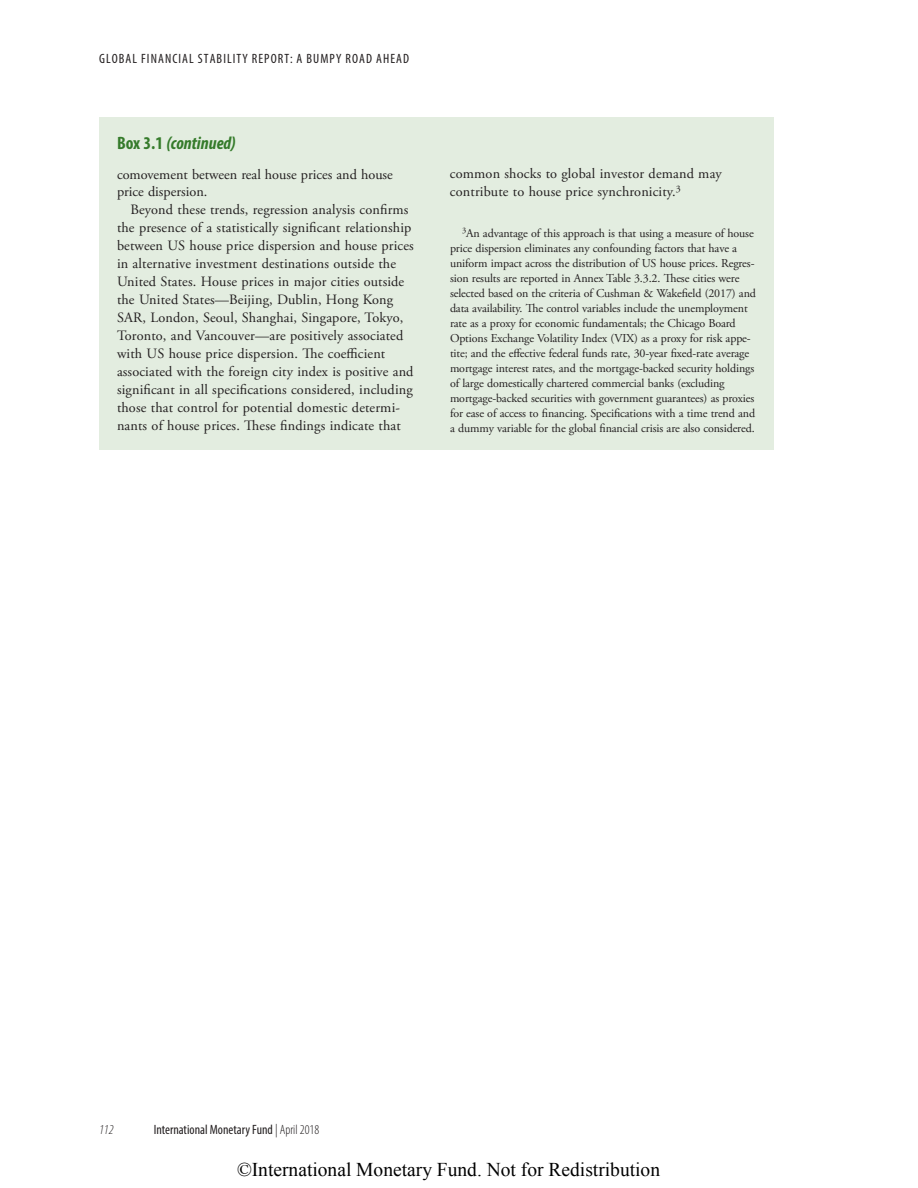
<style>
.page{position:relative;width:918px;height:1188px;background:#fff}
.page>*{position:absolute;margin:0;border:0;box-sizing:border-box;transform-origin:0 0}
.t1{font:19.5px "Times New Roman";color:#000}
.t2{font:italic 700 condensed 18px "Myriad Pro";color:#357b2b}
.t3{font:14.25px/18px "Adobe Garamond Pro";letter-spacing:.01em;color:#231f20}
.t4{font:condensed 13.5px "Myriad Pro";letter-spacing:.08em;color:#231f20}
.t5{font:condensed 13.5px "Myriad Pro";color:#231f20}
.t6{font:italic 300 condensed 13.5px "Myriad Pro";color:#231f20}
.t7{font:12px/15px "Adobe Garamond Pro";letter-spacing:-.01em;color:#231f20}
.s1{font-style:normal}
.s2{font-weight:300}
</style>
<div class="page">
<div style="left:99px;top:117px;width:675px;height:333px;background:#e3ede0"></div>
<p class="t4" style="left:99px;top:50px;width:230px">GLOBAL FINANCIAL STABILITY REPORT: A Bumpy</p>
<p class="t4" style="left:345px;top:50px;width:65px">Road Ahead</p>
<h2 class="t2" style="left:117px;top:131px;width:120px"><span class="s1">Box 3.1</span> (continued)</h2>
<p class="t3" style="left:117px;top:165px;width:277px">comovement between real house prices and house price dispersion.</p>
<p class="t3" style="left:117px;top:201px;width:298px;text-indent:13px">Beyond these trends, regression analysis confirms the presence of a statistically significant relationship between US house price dispersion and house prices in alternative investment destinations outside the United States. House prices in major cities outside the United States—Beijing, Dublin, Hong Kong SAR, London, Seoul, Shanghai, Singapore, Tokyo, Toronto, and Vancouver—are positively associated with US house price dispersion. The coefficient associated with the foreign city index is positive and significant in all specifications considered, including those that control for potential domestic determi&shy;nants of house prices. These findings indicate that</p>
<p class="t3" style="left:450px;top:165px;width:273px">common shocks to global investor demand may contribute to house price synchronicity.<sup>3</sup></p>
<p class="t7" style="left:450px;top:226px;width:307px;text-indent:12px"><sup>3</sup>An advantage of this approach is that using a measure of house price dispersion eliminates any confounding factors that have a uniform impact across the distribution of US house prices. Regres&shy;sion results are reported in Annex Table 3.3.2. These cities were selected based on the criteria of Cushman &amp; Wakefield (2017) and data availability. The control variables include the unemployment rate as a proxy for economic fundamentals; the Chicago Board Options Exchange Volatility Index (VIX) as a proxy for risk appe&shy;tite; and the effective federal funds rate, 30-year fixed-rate average mortgage interest rates, and the mortgage-backed security holdings of large domestically chartered commercial banks (excluding mortgage‑backed securities with government guarantees) as proxies for ease of access to financing. Specifications with a time trend and a dummy variable for the global financial crisis are also considered.</p>
<p class="t6" style="left:99px;top:1121px;width:16px">112</p>
<p class="t5" style="left:154px;top:1121px;width:167px">International Monetary Fund <span class="s2">| April 2018</span></p>
<h1 class="t1" style="left:237px;top:1156px;width:425px">©International Monetary Fund. Not for Redistribution</h1>
</div>
